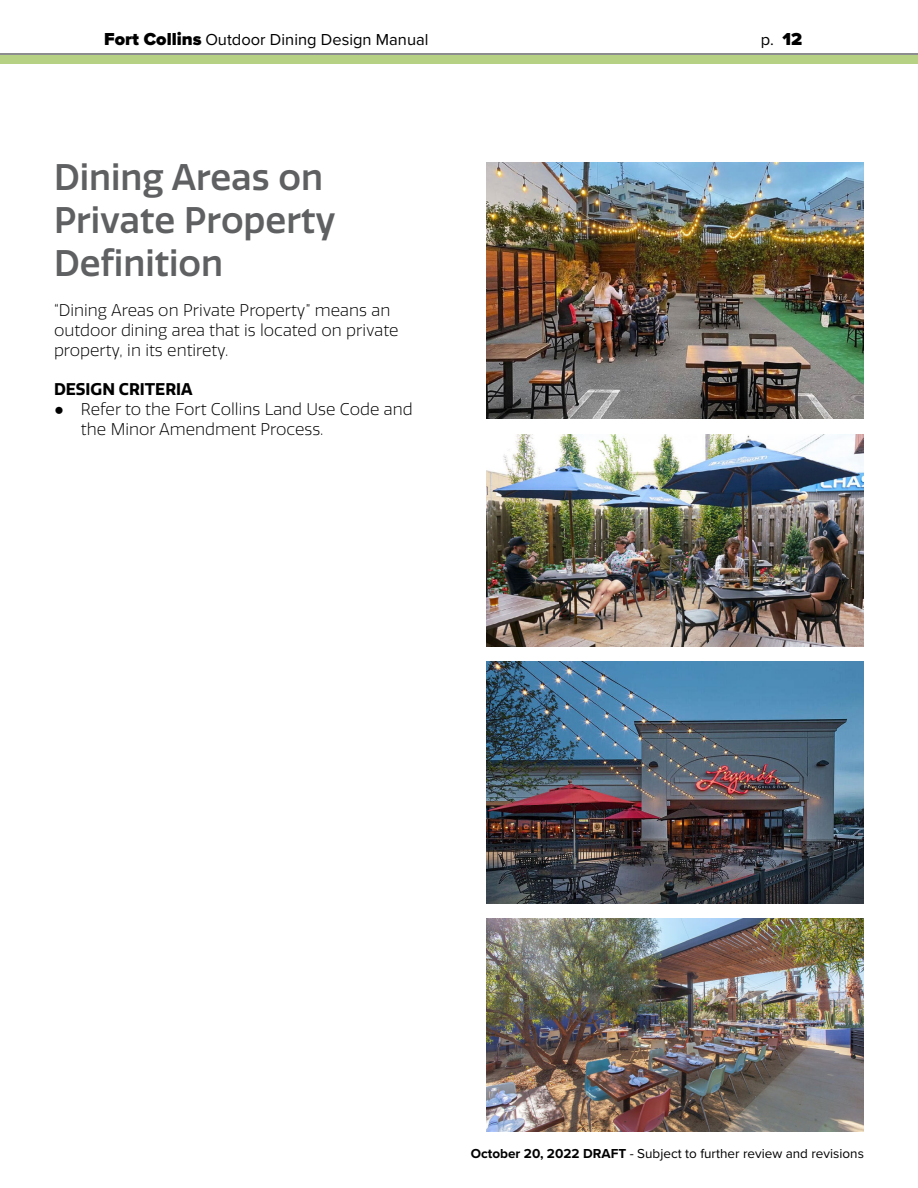
<style>
.page{position:relative;width:918px;height:1188px;background:#fff}
.page>*{position:absolute;margin:0;border:0;box-sizing:border-box;transform-origin:0 0}
.t1{font:500 36px/43.2px "Quatro";color:#5f6062}
.t2{font:300 16.5px/19.8px "Quatro";color:#000}
.t3{font:16.5px "Proxima Nova";color:#000}
.t4{font:700 16.5px "Quatro";color:#000}
.t5{font:13.5px "Proxima Nova";color:#000}
.s1{font-weight:900;font-size:18px}
.s2{font-family:"Arial";font-weight:400}
.s3{font-weight:700}
</style>
<div class="page">
<div style="left:0;top:55px;width:918px;height:9px;background:#b7d184"></div>
<hr style="left:0;top:53px;width:918px;height:2px;background:#67686b">
<img style="left:486px;top:162px;width:378px;height:257px">
<img style="left:486px;top:434px;width:378px;height:212px">
<img style="left:486px;top:919px;width:378px;height:212px">
<img style="left:486px;top:662px;width:378px;height:242px">
<p class="t3" style="left:104px;top:27px;width:326px"><span class="s1">Fort Collins</span> Outdoor Dining Design Manual</p>
<p class="t3" style="left:761px;top:27px;width:43px">p. <span class="s1">12</span></p>
<h1 class="t1" style="left:54px;top:156px;width:283px">Dining Areas on<br>Private Property<br>Definition</h1>
<p class="t2" style="left:54px;top:301px;width:346px">“Dining Areas on Private Property” means an outdoor dining area that is located on private property, in its entirety.</p>
<p class="t4" style="left:54px;top:380px;width:140px">DESIGN CRITERIA</p>
<p class="t2" style="left:81px;top:400px;width:333px;text-indent:-27px"><span class="s2">●</span> Refer to the Fort Collins Land Use Code and the Minor Amendment Process.</p>
<p class="t5" style="left:471px;top:1143px;width:395px"><span class="s3">October 20, 2022 DRAFT</span> - Subject to further review and revisions</p>
</div>
